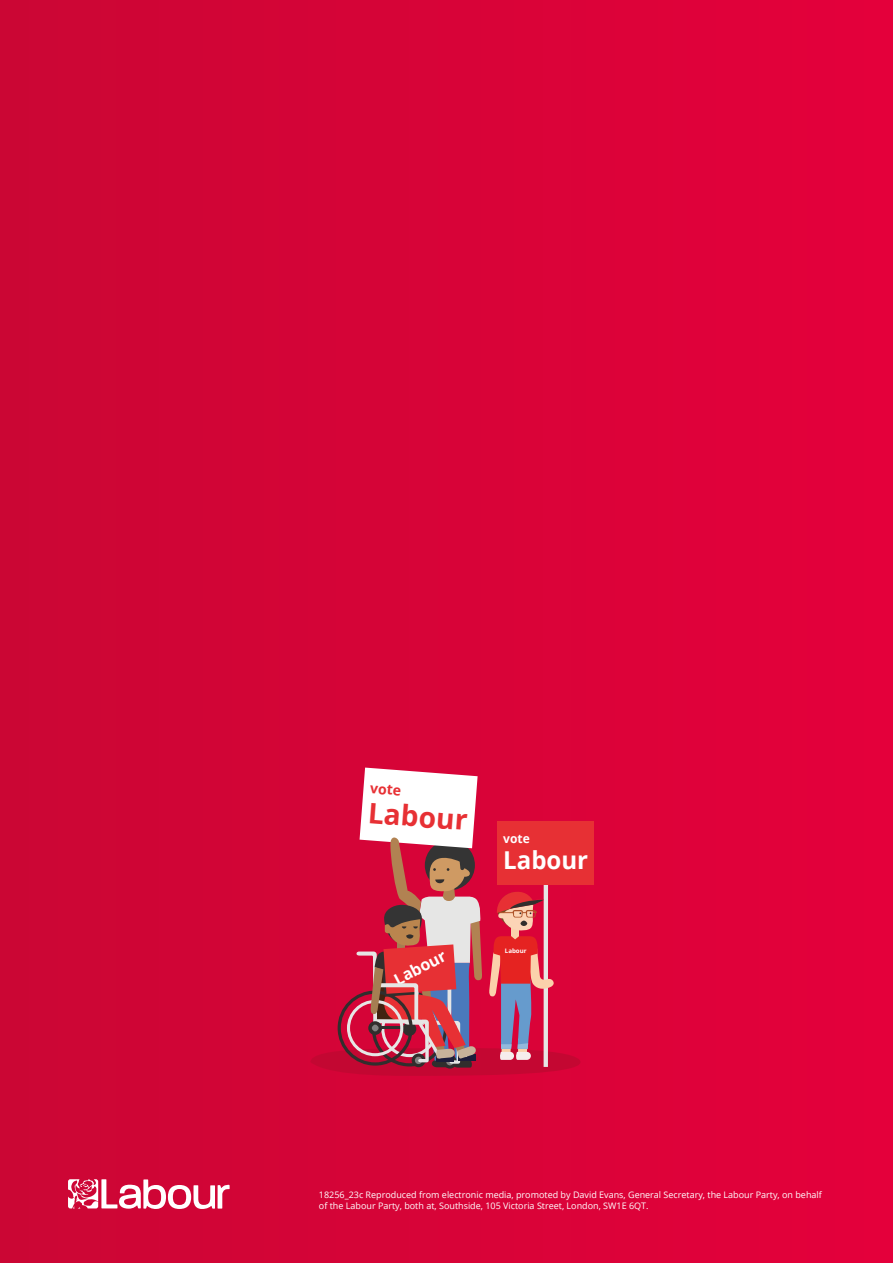
<style>
.page{position:relative;width:893px;height:1263px;background:#d80338}
.page>*{position:absolute;margin:0;border:0;box-sizing:border-box;transform-origin:0 0}
.t1{font:700 28.2px "Open Sans";color:#e73034}
.t2{font:700 24.6px "Open Sans";color:#fff}
.t3{font:700 16.05px "Open Sans";color:#fff}
.t4{font:700 14.1px "Open Sans";color:#e73034}
.t5{font:700 12.3px "Open Sans";color:#fff}
.t6{font:9px/10.8px "Open Sans";color:#fff}
.t7{font:700 6.15px "Open Sans";color:#fff}
</style>
<div class="page">
<svg style="left:68px;top:1179px;width:162px;height:30px"></svg>
<svg style="left:310px;top:767px;width:270px;height:309px"></svg>
<div style="left:498px;top:821px;width:96px;height:63px;background:#e73034"></div>
<h3 class="t4" style="left:371px;top:778px;width:33px;rotate:4deg">vote</h3>
<h1 class="t1" style="left:369px;top:793px;width:101px;rotate:4deg">Labour</h1>
<h3 class="t3" style="left:390px;top:970px;width:58px;rotate:-27deg">Labour</h3>
<h3 class="t5" style="left:503px;top:830px;width:28px">vote</h3>
<h2 class="t2" style="left:503px;top:843px;width:87px">Labour</h2>
<p class="t7" style="left:505px;top:946px;width:23px">Labour</p>
<p class="t6" style="left:319px;top:1189px;width:504px">18256_23c Reproduced from electronic media, promoted by David Evans, General Secretary, the Labour Party, on behalf of the Labour Party, both at, Southside, 105 Victoria Street, London, SW1E 6QT.</p>
</div>
